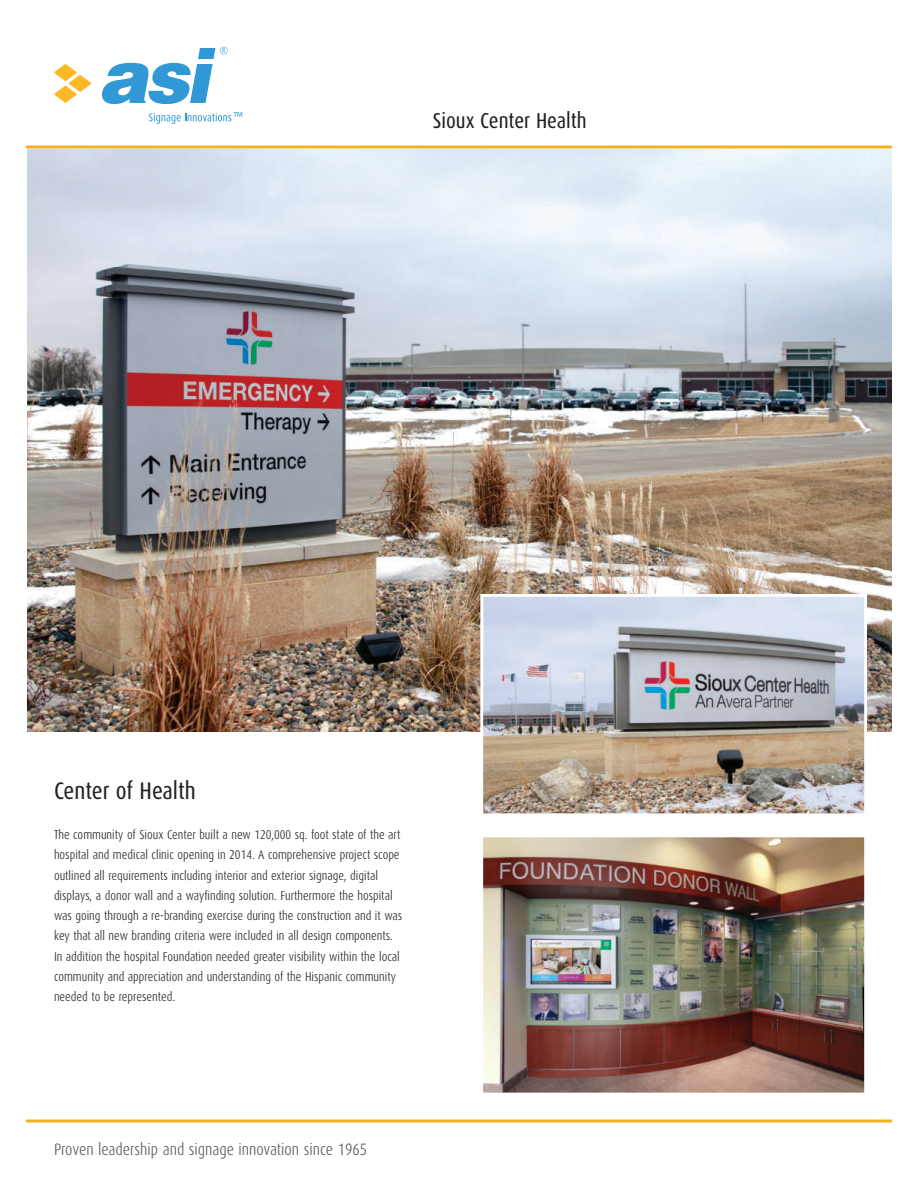
<style>
.page{position:relative;width:918px;height:1188px;background:#fff}
.page>*{position:absolute;margin:0;border:0;box-sizing:border-box;transform-origin:0 0}
.t1{font:24px "Dax Condensed";color:#231f20}
.t2{font:21.6px "Dax Condensed";color:#231f20}
.t3{font:300 16.5px "Dax Condensed";color:#57585a}
.t4{font:300 12.75px/20.2px "Dax Condensed";color:#231f20}
</style>
<div class="page">
<img style="left:27px;top:148px;width:864px;height:584px">
<img style="left:479px;top:593px;width:389px;height:221px">
<img style="left:483px;top:837px;width:382px;height:256px">
<svg style="left:54px;top:64px;width:38px;height:39px"></svg>
<svg style="left:102px;top:47px;width:126px;height:57px"></svg>
<svg style="left:149px;top:112px;width:93px;height:12px"></svg>
<hr style="left:27px;top:146px;width:864px;height:2px;background:#f3b124">
<hr style="left:27px;top:1119px;width:864px;height:3px;background:#f3b124">
<h2 class="t2" style="left:433px;top:108px;width:155px">Sioux Center Health</h2>
<h1 class="t1" style="left:54px;top:776px;width:143px">Center of Health</h1>
<p class="t4" style="left:54px;top:825px;width:350px">The community of Sioux Center built a new 120,000 sq. foot state of the art hospital and medical clinic opening in 2014. A comprehensive project scope outlined all requirements including interior and exterior signage, digital displays, a donor wall and a wayfinding solution. Furthermore the hospital was going through a re-branding exercise during the construction and it was key that all new branding criteria were included in all design components.<br>In addition the hospital Foundation needed greater visibility within the local community and appreciation and understanding of the Hispanic community needed to be represented.</p>
<p class="t3" style="left:54px;top:1142px;width:315px">Proven leadership and signage innovation since 1965</p>
</div>
